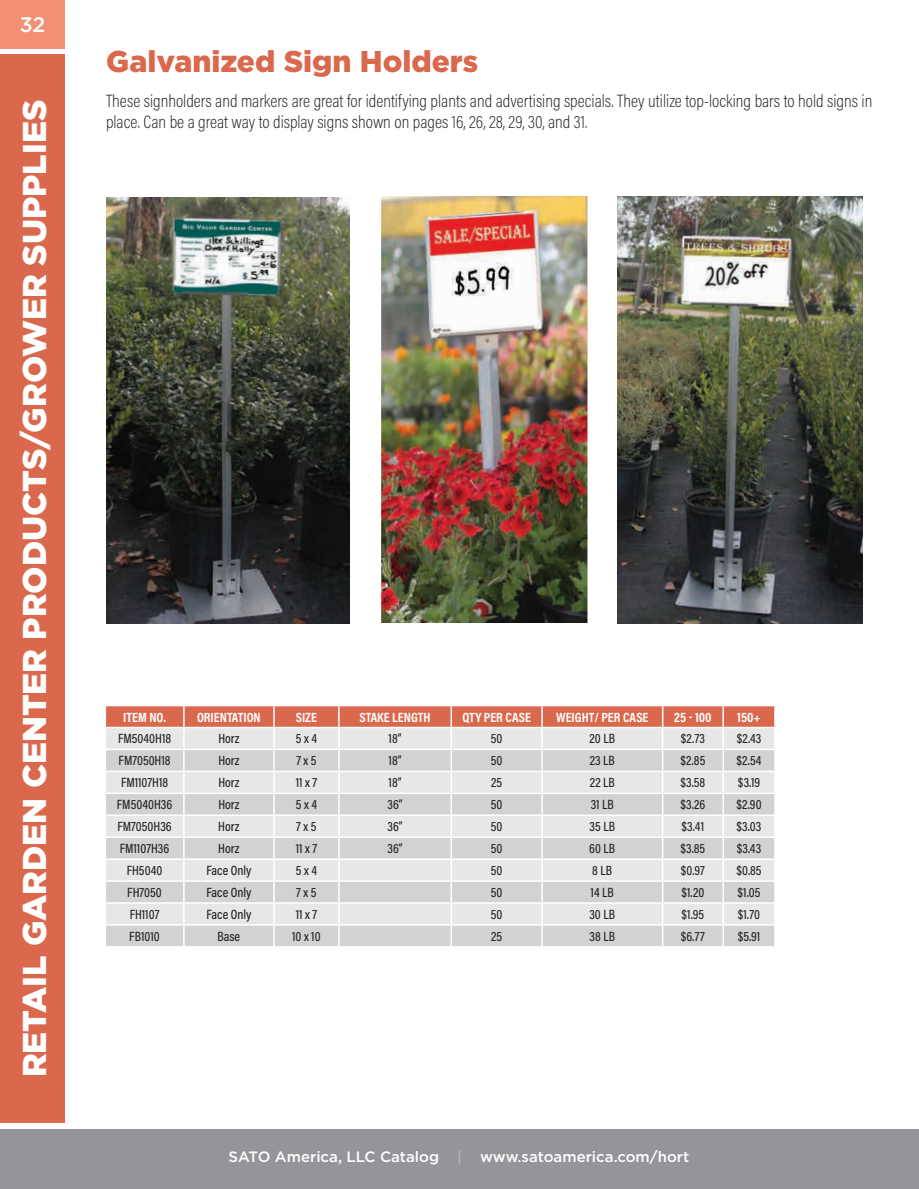
<style>
.page{position:relative;width:919px;height:1189px;background:#fff}
.page>*{position:absolute;margin:0;border:0;box-sizing:border-box;transform-origin:0 0}
.t1{font:900 33px "Gotham";color:#fff}
.t2{font:900 30px "Gotham";color:#da684d}
.t3{font:500 21px "Gotham";color:#fff}
.t4{font:200 18px/21.6px "Acumin Pro Cond";color:#231f20}
.t5{font:500 15px "Gotham";color:#fff}
.t6{font:500 13.5px "Acumin Pro Cond";color:#231f20}
.t7{font:700 13.5px "Acumin Pro Cond";color:#fff}
.s1{color:#b2b3b7}
</style>
<div class="page">
<div style="left:0;top:54px;width:65px;height:1068px;background:#da684d"></div>
<div style="left:0;top:0;width:65px;height:49px;background:#f19073"></div>
<div style="left:0;top:1128px;width:918px;height:60px;background:#939598"></div>
<img style="left:617px;top:196px;width:244px;height:427px">
<img style="left:381px;top:196px;width:206px;height:427px">
<img style="left:106px;top:197px;width:243px;height:426px">
<svg style="left:105px;top:705px;width:670px;height:241px;background:#ded5d4"></svg>
<h3 class="t3" style="left:20px;top:11px;width:27px">32</h3>
<h1 class="t1" style="left:12px;top:1077px;width:979px;rotate:-90deg">RETAIL GARDEN CENTER PRODUCTS/GROWER SUPPLIES</h1>
<h2 class="t2" style="left:106px;top:40px;width:373px">Galvanized Sign Holders</h2>
<h3 class="t4" style="left:106px;top:89px;width:767px">These signholders and markers are great for identifying plants and advertising specials. They utilize top-locking bars to hold signs in place. Can be a great way to display signs shown on pages 16, 26, 28, 29, 30, and 31.</h3>
<p class="t7" style="left:123px;top:708px;width:44px">ITEM NO.</p>
<p class="t7" style="left:197px;top:708px;width:65px">ORIENTATION</p>
<p class="t7" style="left:296px;top:708px;width:23px">SIZE</p>
<p class="t7" style="left:359px;top:708px;width:72px">STAKE LENGTH</p>
<p class="t7" style="left:462px;top:708px;width:70px">QTY PER CASE</p>
<p class="t7" style="left:556px;top:708px;width:94px">WEIGHT/ PER CASE</p>
<p class="t7" style="left:674px;top:708px;width:39px">25 - 100</p>
<p class="t7" style="left:737px;top:708px;width:25px">150+</p>
<p class="t6" style="left:118px;top:730px;width:55px">FM5040H18</p>
<p class="t6" style="left:218px;top:730px;width:23px">Horz</p>
<p class="t6" style="left:296px;top:730px;width:23px">5 x 4</p>
<p class="t6" style="left:388px;top:730px;width:14px">18”</p>
<p class="t6" style="left:491px;top:730px;width:13px">50</p>
<p class="t6" style="left:589px;top:730px;width:27px">20 LB</p>
<p class="t6" style="left:680px;top:730px;width:26px">$2.73</p>
<p class="t6" style="left:736px;top:730px;width:26px">$2.43</p>
<p class="t6" style="left:119px;top:752px;width:53px">FM7050H18</p>
<p class="t6" style="left:218px;top:752px;width:23px">Horz</p>
<p class="t6" style="left:296px;top:752px;width:22px">7 x 5</p>
<p class="t6" style="left:388px;top:752px;width:14px">18”</p>
<p class="t6" style="left:491px;top:752px;width:13px">50</p>
<p class="t6" style="left:589px;top:752px;width:27px">23 LB</p>
<p class="t6" style="left:680px;top:752px;width:26px">$2.85</p>
<p class="t6" style="left:736px;top:752px;width:26px">$2.54</p>
<p class="t6" style="left:121px;top:773px;width:49px">FM1107H18</p>
<p class="t6" style="left:218px;top:773px;width:23px">Horz</p>
<p class="t6" style="left:296px;top:773px;width:23px">11 x 7</p>
<p class="t6" style="left:388px;top:773px;width:14px">18”</p>
<p class="t6" style="left:491px;top:773px;width:13px">25</p>
<p class="t6" style="left:589px;top:773px;width:27px">22 LB</p>
<p class="t6" style="left:680px;top:773px;width:26px">$3.58</p>
<p class="t6" style="left:737px;top:773px;width:24px">$3.19</p>
<p class="t6" style="left:117px;top:795px;width:57px">FM5040H36</p>
<p class="t6" style="left:218px;top:795px;width:23px">Horz</p>
<p class="t6" style="left:296px;top:795px;width:23px">5 x 4</p>
<p class="t6" style="left:387px;top:795px;width:17px">36”</p>
<p class="t6" style="left:490px;top:795px;width:13px">50</p>
<p class="t6" style="left:590px;top:795px;width:25px">31 LB</p>
<p class="t6" style="left:680px;top:795px;width:26px">$3.26</p>
<p class="t6" style="left:736px;top:795px;width:27px">$2.90</p>
<p class="t6" style="left:117px;top:817px;width:56px">FM7050H36</p>
<p class="t6" style="left:218px;top:817px;width:23px">Horz</p>
<p class="t6" style="left:296px;top:817px;width:22px">7 x 5</p>
<p class="t6" style="left:387px;top:817px;width:17px">36”</p>
<p class="t6" style="left:490px;top:817px;width:13px">50</p>
<p class="t6" style="left:589px;top:817px;width:27px">35 LB</p>
<p class="t6" style="left:681px;top:817px;width:24px">$3.41</p>
<p class="t6" style="left:736px;top:817px;width:26px">$3.03</p>
<p class="t6" style="left:120px;top:839px;width:51px">FM1107H36</p>
<p class="t6" style="left:218px;top:839px;width:23px">Horz</p>
<p class="t6" style="left:296px;top:839px;width:23px">11 x 7</p>
<p class="t6" style="left:387px;top:839px;width:17px">36”</p>
<p class="t6" style="left:490px;top:839px;width:13px">50</p>
<p class="t6" style="left:589px;top:839px;width:27px">60 LB</p>
<p class="t6" style="left:680px;top:839px;width:26px">$3.85</p>
<p class="t6" style="left:736px;top:839px;width:26px">$3.43</p>
<p class="t6" style="left:127px;top:861px;width:37px">FH5040</p>
<p class="t6" style="left:206px;top:861px;width:46px">Face Only</p>
<p class="t6" style="left:296px;top:861px;width:23px">5 x 4</p>
<p class="t6" style="left:490px;top:861px;width:13px">50</p>
<p class="t6" style="left:592px;top:861px;width:21px">8 LB</p>
<p class="t6" style="left:680px;top:861px;width:26px">$0.97</p>
<p class="t6" style="left:736px;top:861px;width:27px">$0.85</p>
<p class="t6" style="left:127px;top:883px;width:36px">FH7050</p>
<p class="t6" style="left:206px;top:883px;width:46px">Face Only</p>
<p class="t6" style="left:296px;top:883px;width:22px">7 x 5</p>
<p class="t6" style="left:490px;top:883px;width:13px">50</p>
<p class="t6" style="left:590px;top:883px;width:25px">14 LB</p>
<p class="t6" style="left:681px;top:883px;width:24px">$1.20</p>
<p class="t6" style="left:737px;top:883px;width:24px">$1.05</p>
<p class="t6" style="left:130px;top:905px;width:31px">FH1107</p>
<p class="t6" style="left:206px;top:905px;width:46px">Face Only</p>
<p class="t6" style="left:296px;top:905px;width:23px">11 x 7</p>
<p class="t6" style="left:490px;top:905px;width:13px">50</p>
<p class="t6" style="left:589px;top:905px;width:27px">30 LB</p>
<p class="t6" style="left:681px;top:905px;width:24px">$1.95</p>
<p class="t6" style="left:737px;top:905px;width:24px">$1.70</p>
<p class="t6" style="left:129px;top:927px;width:32px">FB1010</p>
<p class="t6" style="left:217px;top:927px;width:24px">Base</p>
<p class="t6" style="left:292px;top:927px;width:30px">10 x 10</p>
<p class="t6" style="left:491px;top:927px;width:13px">25</p>
<p class="t6" style="left:589px;top:927px;width:27px">38 LB</p>
<p class="t6" style="left:680px;top:927px;width:26px">$6.77</p>
<p class="t6" style="left:737px;top:927px;width:24px">$5.91</p>
<p class="t5" style="left:228px;top:1147px;width:462px">SATO America, LLC Catalog <span class="s1">|</span> www.satoamerica.com/hort</p>
</div>
